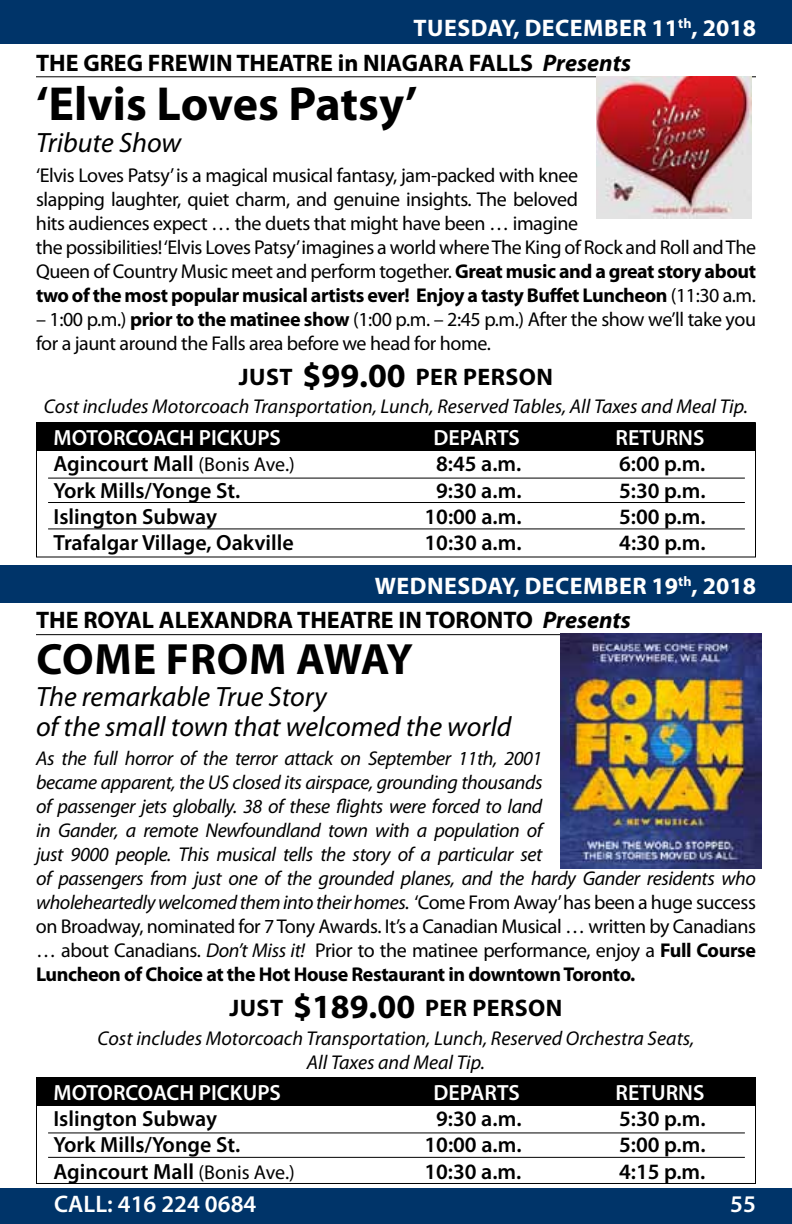
<style>
.page{position:relative;width:792px;height:1224px;background:#fff}
.page>*{position:absolute;margin:0;border:0;box-sizing:border-box;transform-origin:0 0}
.t1{font:700 48px "Myriad Pro";color:#000}
.t2{font:700 44px "Myriad Pro";color:#000}
.t3{font:italic 28px/29.8px "Myriad Pro";color:#000}
.t4{font:700 24px "Myriad Pro";color:#000}
.t5{font:700 24px "Myriad Pro";color:#fff}
.t6{font:600 24px "Myriad Pro";color:#fff}
.t7{font:600 22px "Myriad Pro";color:#000}
.t8{font:600 22px "Myriad Pro";color:#fff}
.t9{font:italic 20px/24px "Myriad Pro";letter-spacing:-.02em;color:#000}
.t10{font:20px/24px "Myriad Pro";letter-spacing:-.02em;color:#000}
.t11{font:italic 20px/24px "Myriad Pro";color:#000;text-align:center}
.s1{font-style:italic}
.s2{font-weight:700}
.s3{font-size:34px}
.s4{font-weight:400;font-size:20px}
.s5{font-style:normal}
.s6{font-weight:700;font-style:normal}
</style>
<div class="page">
<div style="left:0;top:0;width:792px;height:44px;background:#003469"></div>
<div style="left:0;top:1188px;width:792px;height:36px;background:#003469"></div>
<div style="left:0;top:565px;width:792px;height:38px;background:#003469"></div>
<hr style="left:36px;top:634px;width:720px;height:1px;background:#000">
<hr style="left:36px;top:76px;width:720px;height:1px;background:#000">
<div style="left:36px;top:1077px;width:720px;height:107px;border:1px solid #000"></div>
<div style="left:36px;top:1078px;width:720px;height:28px;background:#000"></div>
<hr style="left:48px;top:1132px;width:697px;height:1px;background:#000">
<hr style="left:48px;top:1157px;width:697px;height:1px;background:#000">
<div style="left:36px;top:422px;width:720px;height:136px;border:1px solid #000"></div>
<div style="left:36px;top:423px;width:720px;height:28px;background:#000"></div>
<hr style="left:48px;top:478px;width:697px;height:1px;background:#000">
<hr style="left:48px;top:502px;width:697px;height:1px;background:#000">
<hr style="left:48px;top:528px;width:697px;height:1px;background:#000">
<img style="left:560px;top:634px;width:201px;height:234px">
<img style="left:596px;top:76px;width:155px;height:143px">
<p class="t5" style="left:513px;top:12px;width:45px">, December</p>
<p class="t5" style="left:652px;top:12px;width:106px">11<sup>th</sup>, 2018</p>
<p class="t4" style="left:36px;top:47px;width:597px">THE GREG FREWIN THEATRE in NIAGARA FALLS <span class="s1">Presents</span></p>
<h1 class="t1" style="left:36px;top:73px;width:383px">‘Elvis Loves Patsy’</h1>
<h3 class="t3" style="left:36px;top:127px;width:147px">Tribute Show</h3>
<p class="t10" style="left:36px;top:163px;width:722px">‘Elvis Loves Patsy’is a magical musical fantasy, jam-packed with knee<br>slapping laughter, quiet charm, and genuine insights. The beloved<br>hits audiences expect … the duets that might have been … imagine<br>the possibilities!‘Elvis Loves Patsy’imagines a world whereThe King of Rock and Roll andThe Queen of Country Music meet and perform together. <span class="s2">Great music and a great story about two of the most popular musical artists ever! Enjoy a tasty Buffet Luncheon</span> (11:30 a.m.</p>
<p class="t10" style="left:36px;top:307px;width:722px">– 1:00 p.m.) <span class="s2">prior to the matinee show</span> (1:00 p.m. – 2:45 p.m.) After the show we’ll take you for a jaunt around the Falls area before we head for home.</p>
<p class="t4" style="left:239px;top:361px;width:255px">Just <span class="s3">$99.00</span> Per Person</p>
<p class="t11" style="left:44px;top:394px;width:706px">Cost includes Motorcoach Transportation, Lunch, Reserved Tables, All Taxes and Meal Tip.</p>
<p class="t5" style="left:414px;top:12px;width:30px">Tuesday</p>
<p class="t8" style="left:54px;top:423px;width:229px">MOTORCOACH PICKUPS</p>
<p class="t8" style="left:434px;top:423px;width:88px">DEPARTS</p>
<p class="t8" style="left:616px;top:423px;width:91px">RETURNS</p>
<p class="t7" style="left:54px;top:450px;width:243px">Agincourt Mall <span class="s4">(Bonis Ave.)</span></p>
<p class="t7" style="left:436px;top:450px;width:87px">8:45 a.m.</p>
<p class="t7" style="left:619px;top:450px;width:88px">6:00 p.m.</p>
<p class="t7" style="left:54px;top:476px;width:188px">York Mills/Yonge St.</p>
<p class="t7" style="left:436px;top:476px;width:87px">9:30 a.m.</p>
<p class="t7" style="left:619px;top:476px;width:88px">5:30 p.m.</p>
<p class="t7" style="left:54px;top:503px;width:165px">Islington Subway</p>
<p class="t7" style="left:424px;top:503px;width:99px">10:00 a.m.</p>
<p class="t7" style="left:619px;top:503px;width:88px">5:00 p.m.</p>
<p class="t7" style="left:54px;top:529px;width:242px">Trafalgar Village, Oakville</p>
<p class="t7" style="left:424px;top:529px;width:99px">10:30 a.m.</p>
<p class="t7" style="left:619px;top:529px;width:88px">4:30 p.m.</p>
<p class="t5" style="left:513px;top:570px;width:45px">, December</p>
<p class="t5" style="left:652px;top:570px;width:106px">19<sup>th</sup>, 2018</p>
<p class="t4" style="left:36px;top:605px;width:596px">THE ROYAL ALEXANDRA THEATRE IN TORONTO <span class="s1">Presents</span></p>
<h2 class="t2" style="left:36px;top:631px;width:58px">Come</h2>
<h2 class="t2" style="left:166px;top:631px;width:56px">From</h2>
<h2 class="t2" style="left:296px;top:631px;width:58px">Away</h2>
<h3 class="t3" style="left:36px;top:681px;width:477px">The remarkable True Story<br>of the small town that welcomed the world</h3>
<p class="t9" style="left:36px;top:746px;width:722px">As the full horror of the terror attack on September 11th, 2001<br>became apparent, the US closed its airspace, grounding thousands<br>of passenger jets globally. 38 of these flights were forced to land<br>in Gander, a remote Newfoundland town with a population of<br>just 9000 people. This musical tells the story of a particular set<br>of passengers from just one of the grounded planes, and the hardy Gander residents who wholeheartedly welcomed them into their homes. <span class="s5">‘Come From Away’has been a huge success on Broadway, nominated for 7Tony Awards. It’s a Canadian Musical … written by Canadians … about Canadians.</span> Don’t Miss it! <span class="s5">Prior to the matinee performance, enjoy a</span> <span class="s6">Full Course Luncheon of Choice at the Hot House Restaurant in downtown Toronto.</span></p>
<p class="t4" style="left:229px;top:993px;width:273px">Just <span class="s3">$189.00</span> Per Person</p>
<p class="t11" style="left:98px;top:1026px;width:598px">Cost includes Motorcoach Transportation, Lunch, Reserved Orchestra Seats,<br>All Taxes and Meal Tip.</p>
<p class="t5" style="left:375px;top:570px;width:38px">Wednesday</p>
<p class="t8" style="left:54px;top:1078px;width:229px">MOTORCOACH PICKUPS</p>
<p class="t8" style="left:434px;top:1078px;width:88px">DEPARTS</p>
<p class="t8" style="left:616px;top:1078px;width:91px">RETURNS</p>
<p class="t7" style="left:54px;top:1105px;width:165px">Islington Subway</p>
<p class="t7" style="left:436px;top:1105px;width:87px">9:30 a.m.</p>
<p class="t7" style="left:619px;top:1105px;width:88px">5:30 p.m.</p>
<p class="t7" style="left:54px;top:1131px;width:188px">York Mills/Yonge St.</p>
<p class="t7" style="left:424px;top:1131px;width:99px">10:00 a.m.</p>
<p class="t7" style="left:619px;top:1131px;width:88px">5:00 p.m.</p>
<p class="t7" style="left:54px;top:1157px;width:243px">Agincourt Mall <span class="s4">(Bonis Ave.)</span></p>
<p class="t7" style="left:424px;top:1157px;width:99px">10:30 a.m.</p>
<p class="t7" style="left:619px;top:1157px;width:88px">4:15 p.m.</p>
<p class="t6" style="left:54px;top:1189px;width:204px">CALL: 416 224 0684</p>
<p class="t6" style="left:730px;top:1189px;width:27px">55</p>
</div>
